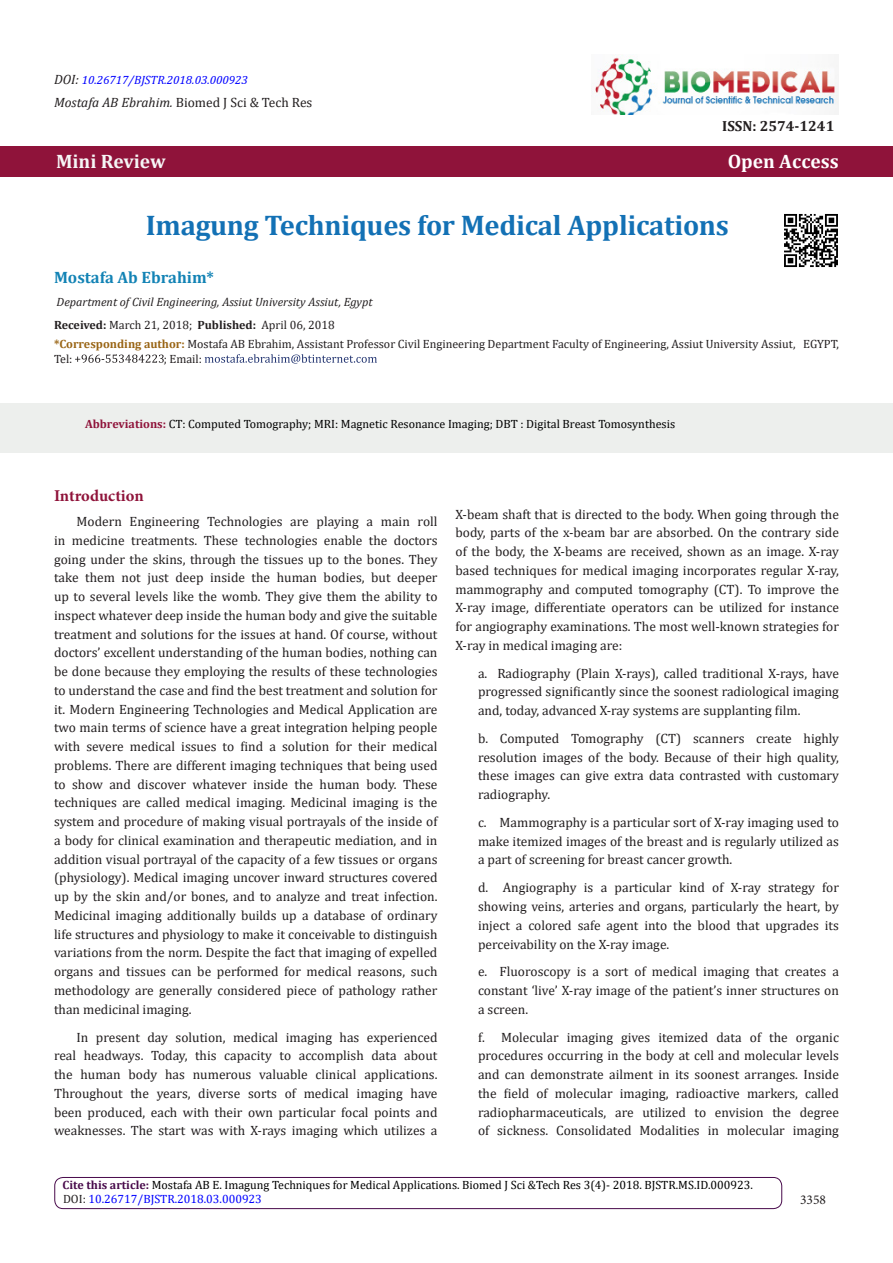
<style>
.page{position:relative;width:893px;height:1263px;background:#fff}
.page>*{position:absolute;margin:0;border:0;box-sizing:border-box;transform-origin:0 0}
.t1{font:700 28.5px "Cambria";letter-spacing:-.01em;color:#1371b5}
.t2{font:700 19.5px "Cambria";color:#f6f6f6}
.t3{font:700 19.5px "Cambria";color:#fff}
.t4{font:700 16.5px "Cambria";color:#1383b5}
.t5{font:700 16.5px "Minion Pro";letter-spacing:-.005em;color:#8f133a}
.t6{font:700 14.7px "Cambria";color:#231f20}
.t7{font:13.5px/18.8px "Cambria";color:#231f20;text-align:justify}
.t8{font:13.5px "Minion Pro";color:#231f20}
.t9{font:12px "Cambria";color:#000}
.t10{font:12px/14.4px "Cambria";color:#231f20}
.t11{font:italic 12px "Cambria";color:#231f20}
.t12{font:italic 12px "Cambria";color:#00f}
.t13{font:12px "Cambria";color:#00f}
.s1{font-size:13.5px;color:#231f20}
.s2{font-style:italic}
.s3{font-weight:700}
.s4{font-weight:700;color:#996515}
.s5{font-weight:700;color:#8f133a}
.s6{font-weight:700;color:#480a4b}
.s7{color:#231f20}
</style>
<div class="page">
<svg style="left:75px;top:354px;width:89px;height:9px"></svg>
<svg style="left:205px;top:354px;width:172px;height:10px"></svg>
<img style="left:594px;top:54px;width:244px;height:60px">
<div style="left:54px;top:1177px;width:728px;height:32px;border:1px solid #480a4b;border-radius:8px"></div>
<div style="left:0;top:146px;width:893px;height:31px;background:#8f133a"></div>
<div style="left:0;top:403px;width:893px;height:50px;background:#edefed"></div>
<img style="left:784px;top:214px;width:54px;height:53px">
<p class="t12" style="left:54px;top:72px;width:195px"><span class="s1">DOI:</span> 10.26717/BJSTR.2018.03.000923</p>
<p class="t7" style="left:54px;top:93px;width:260px"><span class="s2">Mostafa AB Ebrahim.</span> Biomed J Sci &amp; Tech Res</p>
<p class="t6" style="left:722px;top:116px;width:114px">ISSN: 2574-1241</p>
<p class="t2" style="left:56px;top:147px;width:111px">Mini Review</p>
<p class="t3" style="left:728px;top:147px;width:112px">Open Access</p>
<p class="t1" style="left:146px;top:205px;width:584px">Imagung Techniques for Medical Applications</p>
<p class="t4" style="left:54px;top:265px;width:161px">Mostafa Ab Ebrahim*</p>
<p class="t11" style="left:57px;top:293px;width:317px">Department of Civil Engineering, Assiut University Assiut, Egypt</p>
<p class="t10" style="left:54px;top:318px;width:282px"><span class="s3">Received:</span> March 21, 2018; <span class="s3">Published:</span> April 06, 2018</p>
<p class="t10" style="left:54px;top:337px;width:786px"><span class="s4">*Corresponding author:</span> Mostafa AB Ebrahim, Assistant Professor Civil Engineering Department Faculty of Engineering, Assiut University Assiut, EGYPT,<br>Tel:</p>
<p class="t10" style="left:164px;top:351px;width:40px">; Email:</p>
<p class="t9" style="left:85px;top:417px;width:592px"><span class="s5">Abbreviations:</span> CT: Computed Tomography; MRI: Magnetic Resonance Imaging; DBT : Digital Breast Tomosynthesis</p>
<p class="t5" style="left:54px;top:484px;width:91px">Introduction</p>
<p class="t7" style="left:54px;top:512px;width:385px;text-indent:22px">Modern Engineering Technologies are playing a main roll in medicine treatments. These technologies enable the doctors going under the skins, through the tissues up to the bones. They take them not just deep inside the human bodies, but deeper up to several levels like the womb. They give them the ability to inspect whatever deep inside the human body and give the suitable treatment and solutions for the issues at hand. Of course, without doctors’ excellent understanding of the human bodies, nothing can be done because they employing the results of these technologies to understand the case and find the best treatment and solution for it. Modern Engineering Technologies and Medical Application are two main terms of science have a great integration helping people with severe medical issues to find a solution for their medical problems. There are different imaging techniques that being used to show and discover whatever inside the human body. These techniques are called medical imaging. Medicinal imaging is the system and procedure of making visual portrayals of the inside of a body for clinical examination and therapeutic mediation, and in addition visual portrayal of the capacity of a few tissues or organs (physiology). Medical imaging uncover inward structures covered up by the skin and/or bones, and to analyze and treat infection.<br>Medicinal imaging additionally builds up a database of ordinary life structures and physiology to make it conceivable to distinguish variations from the norm. Despite the fact that imaging of expelled organs and tissues can be performed for medical reasons, such methodology are generally considered piece of pathology rather than medicinal imaging.</p>
<p class="t7" style="left:54px;top:1027px;width:385px;text-indent:22px">In present day solution, medical imaging has experienced real headways. Today, this capacity to accomplish data about the human body has numerous valuable clinical applications.<br>Throughout the years, diverse sorts of medical imaging have been produced, each with their own particular focal points and weaknesses. The start was with X-rays imaging which utilizes a</p>
<p class="t7" style="left:455px;top:505px;width:385px">X-beam shaft that is directed to the body. When going through the body, parts of the x-beam bar are absorbed. On the contrary side of the body, the X-beams are received, shown as an image. X-ray based techniques for medical imaging incorporates regular X-ray, mammography and computed tomography (CT). To improve the X-ray image, differentiate operators can be utilized for instance for angiography examinations. The most well-known strategies for X-ray in medical imaging are:</p>
<p class="t7" style="left:478px;top:664px;width:362px">a. Radiography (Plain X-rays), called traditional X-rays, have progressed significantly since the soonest radiological imaging and, today, advanced X-ray systems are supplanting film.</p>
<p class="t7" style="left:478px;top:729px;width:362px">b. Computed Tomography (CT) scanners create highly resolution images of the body. Because of their high quality, these images can give extra data contrasted with customary radiography.</p>
<p class="t7" style="left:478px;top:813px;width:362px">c. Mammography is a particular sort of X-ray imaging used to make itemized images of the breast and is regularly utilized as a part of screening for breast cancer growth.</p>
<p class="t7" style="left:478px;top:878px;width:362px">d. Angiography is a particular kind of X-ray strategy for showing veins, arteries and organs, particularly the heart, by inject a colored safe agent into the blood that upgrades its perceivability on the X-ray image.</p>
<p class="t7" style="left:478px;top:962px;width:362px">e. Fluoroscopy is a sort of medical imaging that creates a constant ‘live’ X-ray image of the patient’s inner structures on a screen.</p>
<p class="t7" style="left:478px;top:1027px;width:362px">f. Molecular imaging gives itemized data of the organic procedures occurring in the body at cell and molecular levels and can demonstrate ailment in its soonest arranges. Inside the field of molecular imaging, radioactive markers, called radiopharmaceuticals, are utilized to envision the degree of sickness. Consolidated Modalities in molecular imaging</p>
<p class="t9" style="left:63px;top:1177px;width:692px"><span class="s6">Cite this article:</span> Mostafa AB E. Imagung Techniques for Medical Applications. Biomed J Sci &amp;Tech Res 3(4)- 2018. BJSTR.MS.ID.000923.</p>
<p class="t13" style="left:63px;top:1192px;width:200px"><span class="s7">DOI:</span> 10.26717/BJSTR.2018.03.000923</p>
<p class="t8" style="left:800px;top:1191px;width:27px">3358</p>
</div>
